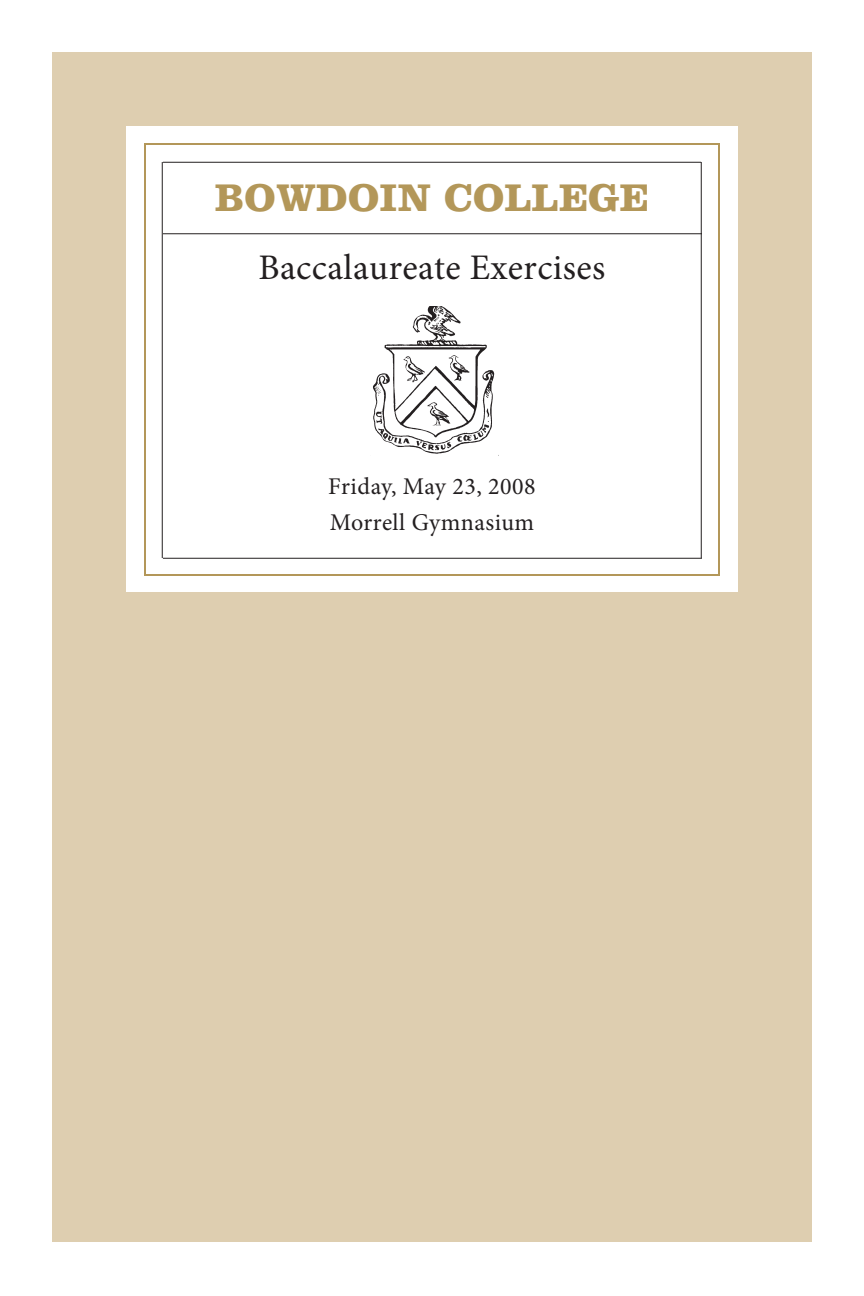
<style>
.page{position:relative;width:864px;height:1296px;background:#fff}
.page>*{position:absolute;margin:0;border:0;box-sizing:border-box;transform-origin:0 0}
.t1{font:700 40px "Clarendon";letter-spacing:.01em;color:#b39759}
.t2{font:36px "Minion Pro";color:#231f20}
.t3{font:24px "Minion Pro";letter-spacing:.015em;color:#231f20}
</style>
<div class="page">
<div style="left:52px;top:52px;width:760px;height:1190px;background:#deceb0"></div>
<div style="left:126px;top:126px;width:612px;height:466px;background:#fff"></div>
<img style="left:373px;top:307px;width:126px;height:149px">
<hr style="left:144px;top:143px;width:576px;height:2px;background:#b39759">
<hr style="left:144px;top:143px;width:2px;height:431px;background:#b39759">
<hr style="left:718px;top:144px;width:2px;height:430px;background:#b39759">
<hr style="left:144px;top:574px;width:576px;height:2px;background:#b39759">
<hr style="left:163px;top:233px;width:539px;height:1px;background:#231f20">
<hr style="left:162px;top:162px;width:1px;height:396px;background:#231f20">
<hr style="left:163px;top:558px;width:539px;height:1px;background:#231f20">
<hr style="left:701px;top:162px;width:1px;height:396px;background:#231f20">
<hr style="left:163px;top:162px;width:538px;height:1px;background:#231f20">
<p class="t1" style="left:215px;top:173px;width:435px">BOWDOIN COLLEGE</p>
<p class="t2" style="left:259px;top:243px;width:348px">Baccalaureate Exercises</p>
<p class="t3" style="left:328px;top:471px;width:209px">Friday, May 23, 2008</p>
<p class="t3" style="left:330px;top:507px;width:206px">Morrell Gymnasium</p>
</div>
